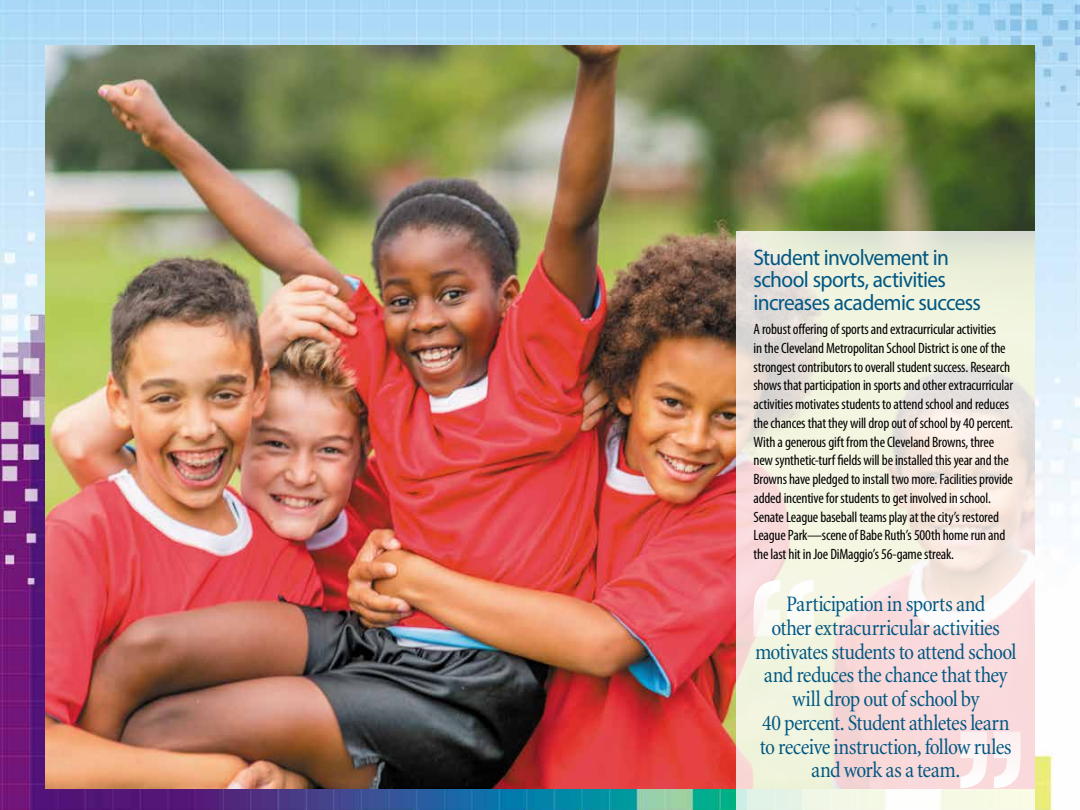
<style>
.page{position:relative;width:1080px;height:810px;background:#fff}
.page>*{position:absolute;margin:0;border:0;box-sizing:border-box;transform-origin:0 0}
.t1{font:condensed 22.5px/23.8px "Minion";letter-spacing:-.03em;color:#005782;text-align:center}
.t2{font:22.5px/22.5px "Myriad Pro";letter-spacing:-.03em;color:#005782;scale:.95 1}
.t3{font:condensed 15px/18.8px "Myriad Pro";letter-spacing:-.015em;color:#000}
</style>
<div class="page">
<img style="left:0;top:0;width:1080px;height:810px">
<img style="left:45px;top:46px;width:990px;height:743px">
<svg style="left:737px;top:231px;width:298px;height:579px;background:#f1e9de"></svg>
<svg style="left:754px;top:580px;width:60px;height:57px"></svg>
<svg style="left:960px;top:732px;width:61px;height:56px"></svg>
<h1 class="t2" style="left:754px;top:246px;width:241px">Student involvement in school sports, activities increases academic success</h1>
<p class="t3" style="left:754px;top:320px;width:261px">A robust offering of sports and extracurricular activities<br>in the Cleveland Metropolitan School District is one of the strongest contributors to overall student success. Research shows that participation in sports and other extracurricular activities motivates students to attend school and reduces the chances that they will drop out of school by 40 percent.<br>With a generous gift from the Cleveland Browns, three new synthetic-turf fields will be installed this year and the Browns have pledged to install two more. Facilities provide added incentive for students to get involved in school.<br>Senate League baseball teams play at the city’s restored League Park—scene of Babe Ruth’s 500th home run and the last hit in Joe DiMaggio’s 56-game streak.</p>
<p class="t1" style="left:755px;top:593px;width:263px">Participation in sports and<br>other extracurricular activities motivates students to attend school and reduces the chance that they will drop out of school by<br>40 percent. Student athletes learn to receive instruction, follow rules and work as a team.</p>
</div>
